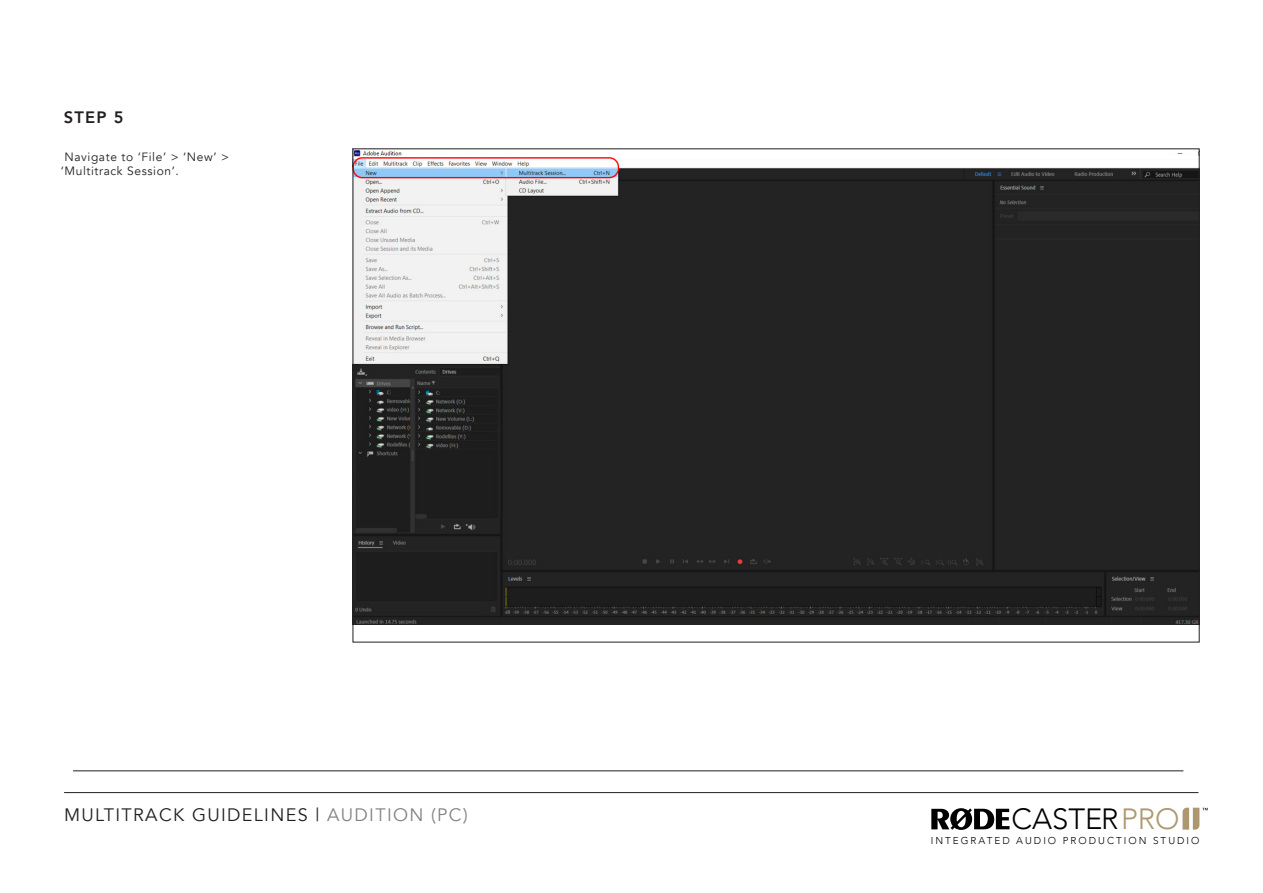
<style>
.page{position:relative;width:1263px;height:893px;background:#fff}
.page>*{position:absolute;margin:0;border:0;box-sizing:border-box;transform-origin:0 0}
.t1{font:300 29.25px "Avenir";color:#000}
.t2{font:18px "Avenir";letter-spacing:.075em;color:#231f20}
.t3{font:800 16.5px "Avenir";color:#231f20}
.t4{font:12px/14.4px "Avenir";letter-spacing:.05em;color:#231f20}
.t5{font:300 10.05px "Avenir";letter-spacing:.2em;color:#000}
.s1{color:#808285}
.s2{color:#ad9970}
</style>
<div class="page">
<svg style="left:931px;top:808px;width:78px;height:22px"></svg>
<svg style="left:1182px;top:808px;width:26px;height:22px"></svg>
<hr style="left:64px;top:792px;width:1134px;height:1px;background:#231f20">
<img style="left:355px;top:151px;width:842px;height:473px">
<hr style="left:73px;top:770px;width:1110px;height:1px;background:#231f20">
<h3 class="t3" style="left:64px;top:104px;width:61px">STEP 5</h3>
<p class="t4" style="left:61px;top:150px;width:170px;text-indent:4px">Navigate to ‘File’ &gt; ‘New’ &gt; ‘Multitrack Session’.</p>
<h2 class="t2" style="left:64px;top:804px;width:405px">MULTITRACK GUIDELINES | <span class="s1">AUDITION (PC)</span></h2>
<h1 class="t1" style="left:1012px;top:802px;width:169px">CASTER<span class="s2">PRO</span></h1>
<p class="t5" style="left:931px;top:835px;width:270px">INTEGRATED AUDIO PRODUCTION STUDIO</p>
</div>
